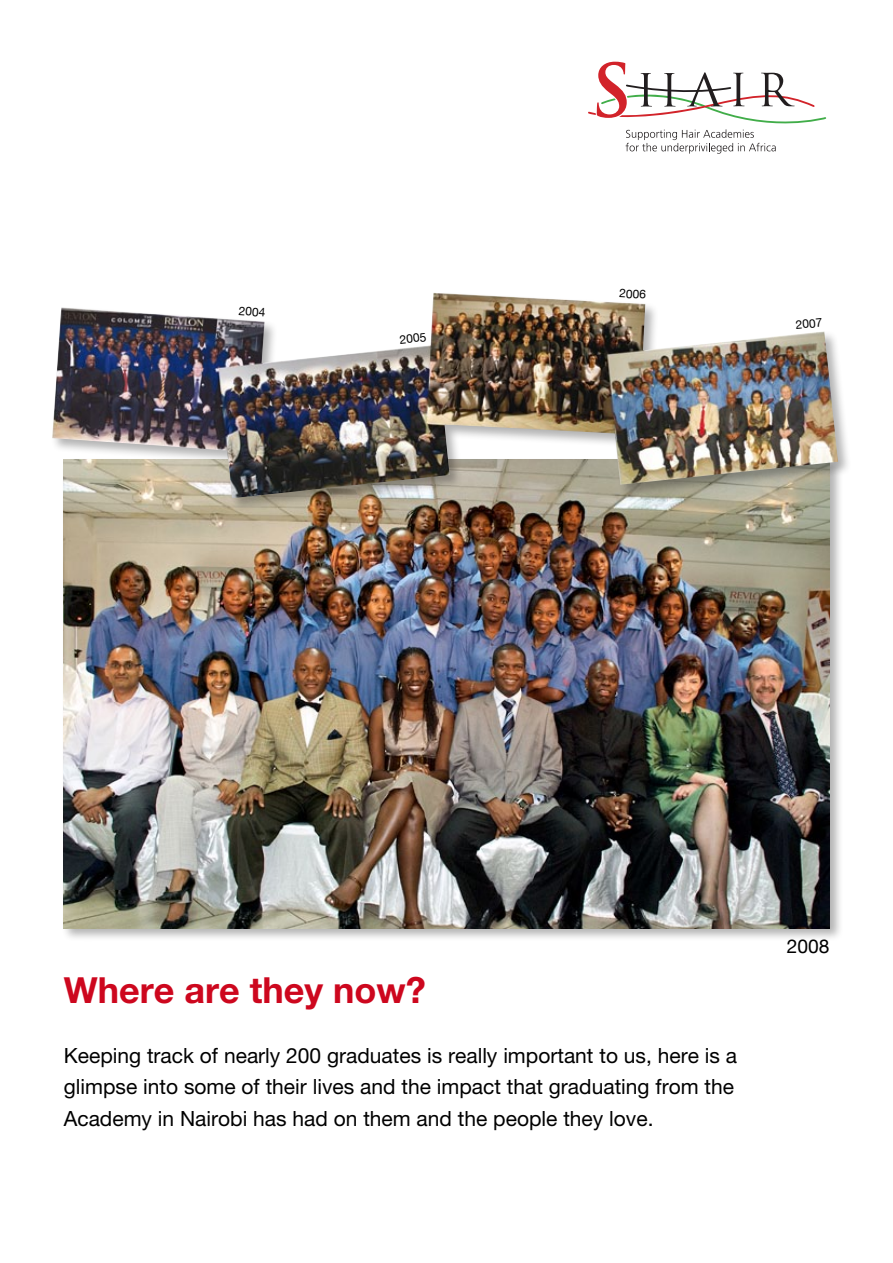
<style>
.page{position:relative;width:893px;height:1263px;background:#fff}
.page>*{position:absolute;margin:0;border:0;box-sizing:border-box;transform-origin:0 0}
.t1{font:700 36px "Helvetica Neue LT Pro";color:#cd071e}
.t2{font:21px/31.5px "Helvetica Neue LT Pro";color:#000}
.t3{font:19.2px "Helvetica Neue";color:#000}
.t4{font:12px "Helvetica Neue";color:#000}
</style>
<div class="page">
<div style="left:62px;top:458px;width:781px;height:484px;background:#000;opacity:.3"></div>
<img style="left:64px;top:512px;width:765px;height:416px">
<svg style="left:588px;top:62px;width:239px;height:92px"></svg>
<div style="left:50px;top:290px;width:801px;height:222px;background:#000;opacity:.3"></div>
<img style="left:52px;top:293px;width:786px;height:205px">
<p class="t4" style="left:239px;top:303px;width:28px;rotate:4deg">2004</p>
<p class="t4" style="left:399px;top:332px;width:28px;rotate:-6deg">2005</p>
<p class="t4" style="left:620px;top:286px;width:28px;rotate:3deg">2006</p>
<p class="t4" style="left:795px;top:318px;width:28px;rotate:-6deg">2007</p>
<h1 class="t1" style="left:64px;top:968px;width:364px">Where are they now?</h1>
<p class="t2" style="left:64px;top:1039px;width:675px">Keeping track of nearly 200 graduates is really important to us, here is a glimpse into some of their lives and the impact that graduating from the<br>Academy in Nairobi has had on them and the people they love.</p>
<p class="t3" style="left:787px;top:935px;width:44px">2008</p>
</div>
